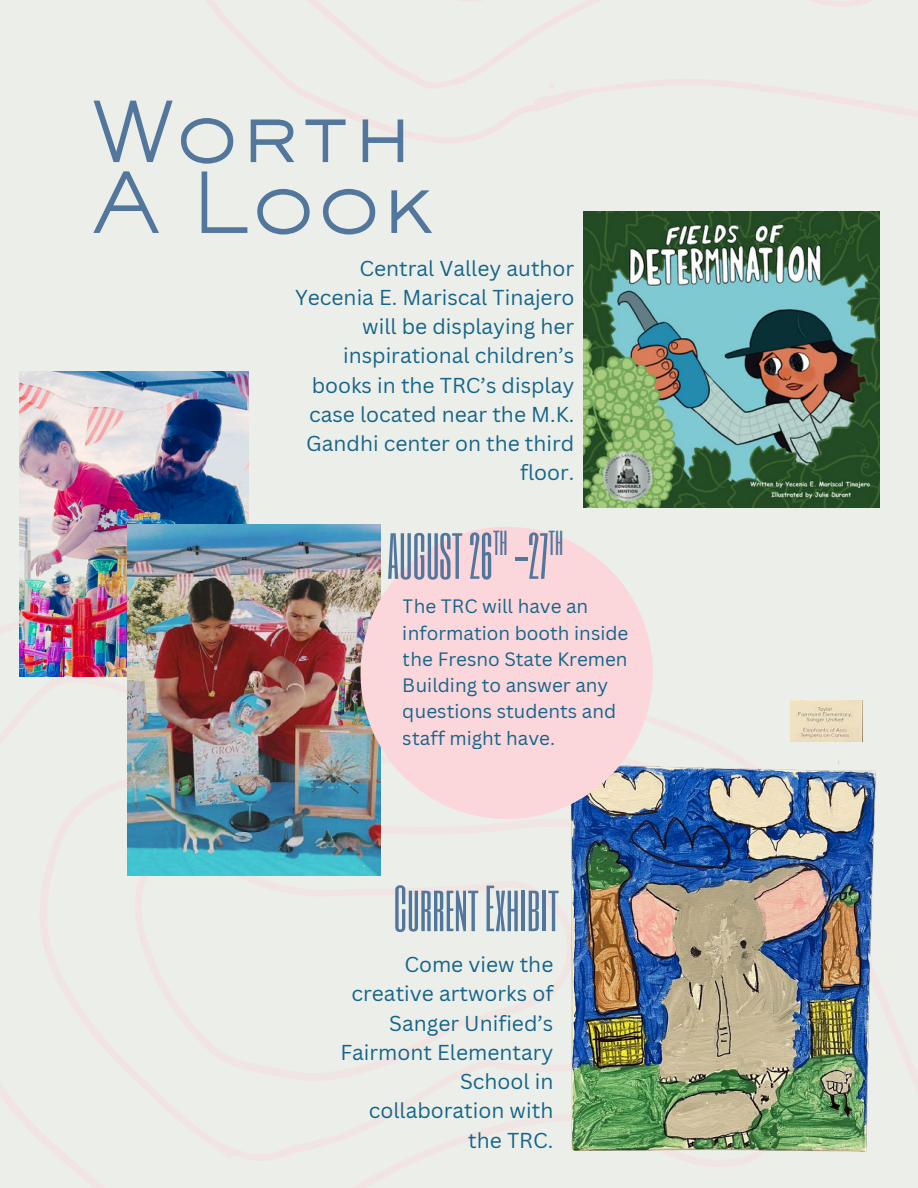
<style>
.page{position:relative;width:918px;height:1188px;background:#fff}
.page>*{position:absolute;margin:0;border:0;box-sizing:border-box;transform-origin:0 0}
.t1{font:300 82.5px/70.8px "Sackers Gothic Std";color:#52769c}
.t2{font:54px "Six Caps";color:#52769c}
.t3{font:32.4px "Six Caps";color:#52769c}
.t4{font:21px/29.2px "Canva Sans";color:#16658a;text-align:right}
.t5{font:18.9px/26.2px "Canva Sans";color:#16658a}
</style>
<div class="page">
<div style="left:0;top:359px;width:918px;height:829px;background:#ecefe9"></div>
<div style="left:52px;top:0;width:866px;height:408px;background:#ecefe9"></div>
<img style="left:553px;top:745px;width:337px;height:416px">
<img style="left:790px;top:700px;width:72px;height:42px">
<img style="left:19px;top:371px;width:230px;height:305px">
<img style="left:127px;top:525px;width:254px;height:351px">
<img style="left:583px;top:212px;width:296px;height:295px">
<svg style="left:361px;top:527px;width:292px;height:292px;background:#f0d4d8"></svg>
<h1 class="t1" style="left:92px;top:105px;width:347px">Worth<br>A Look</h1>
<p class="t4" style="left:295px;top:253px;width:281px">Central Valley author<br>Yecenia E. Mariscal Tinajero will be displaying her inspirational children’s books in the TRC’s display case located near the M.K.<br>Gandhi center on the third floor.</p>
<h3 class="t3" style="left:493px;top:519px;width:16px">th</h3>
<h3 class="t3" style="left:549px;top:519px;width:16px">th</h3>
<h2 class="t2" style="left:387px;top:519px;width:163px">AUGUST 26 -27</h2>
<p class="t5" style="left:403px;top:593px;width:227px">The TRC will have an information booth inside the Fresno State Kremen<br>Building to answer any questions students and staff might have.</p>
<h2 class="t2" style="left:394px;top:872px;width:167px">Current Exhibit</h2>
<p class="t4" style="left:340px;top:949px;width:215px">Come view the creative artworks of<br>Sanger Unified’s<br>Fairmont Elementary<br>School in collaboration with the TRC.</p>
</div>
